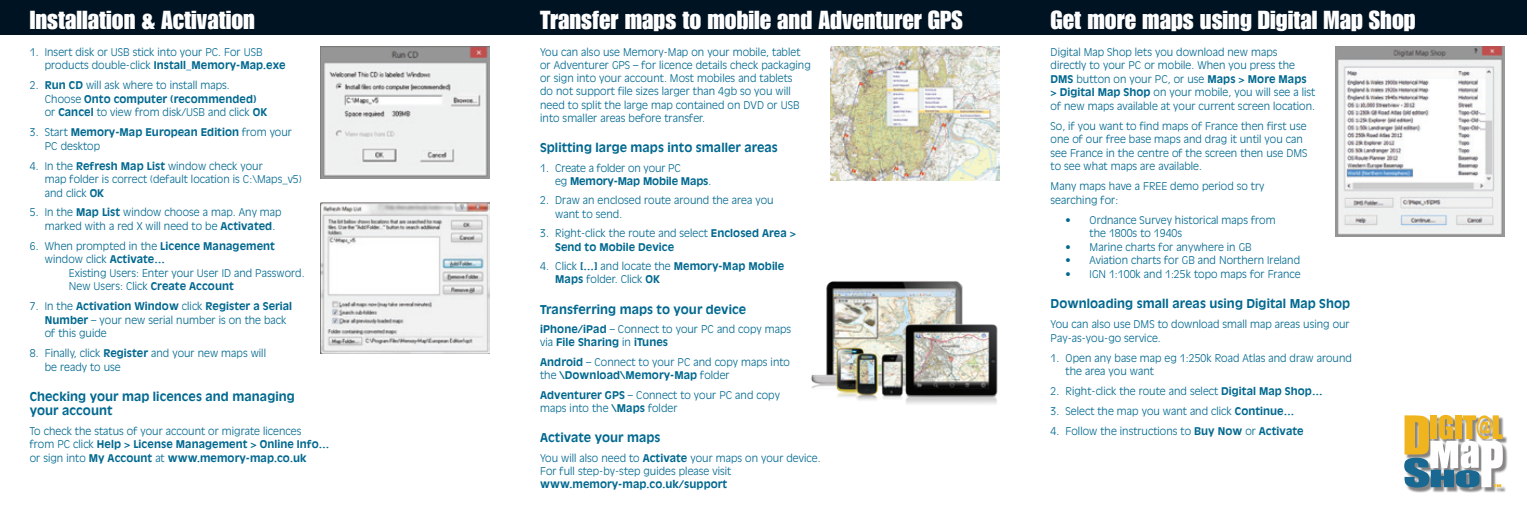
<style>
.page{position:relative;width:1527px;height:511px;background:#fff}
.page>*{position:absolute;margin:0;border:0;box-sizing:border-box;transform-origin:0 0}
.t1{font:25.5px "Impact";color:#fff}
.t2{font:700 12px/13.5px "Antique Olive";letter-spacing:.005em;color:#00688f}
.t3{font:300 10.5px/13.5px "Antique Olive";letter-spacing:.005em;color:#00688f}
.t4{font:700 10.5px/13.5px "Antique Olive";letter-spacing:.005em;color:#00688f}
.s1{font-weight:700}
.s2{font-weight:300}
</style>
<div class="page">
<div style="left:0;top:0;width:1526px;height:34px;background:#001322"></div>
<img style="left:320px;top:47px;width:169px;height:132px">
<img style="left:830px;top:47px;width:169px;height:134px">
<img style="left:1335px;top:47px;width:169px;height:189px">
<img style="left:320px;top:202px;width:169px;height:151px">
<div style="left:1405px;top:415px;width:102px;height:77px;background:#231f20;opacity:.55"></div>
<svg style="left:1404px;top:414px;width:98px;height:73px"></svg>
<img style="left:811px;top:281px;width:187px;height:123px">
<img style="left:831px;top:340px;width:51px;height:64px">
<h1 class="t1" style="left:30px;top:5px;width:227px">Installation &amp; Activation</h1>
<h1 class="t1" style="left:540px;top:5px;width:424px">Transfer maps to mobile and Adventurer GPS</h1>
<h1 class="t1" style="left:1050px;top:5px;width:367px">Get more maps using Digital Map Shop</h1>
<p class="t3" style="left:45px;top:45px;width:242px;text-indent:-15px">1. Insert disk or USB stick into your PC. For USB products double-click <span class="s1">Install_Memory-Map.exe</span></p>
<p class="t3" style="left:45px;top:78px;width:224px;text-indent:-15px">2. <span class="s1">Run CD</span> will ask where to install maps.<br>Choose <span class="s1">Onto computer (recommended) </span>or <span class="s1">Cancel</span> to view from disk/USB and click <span class="s1">OK</span></p>
<p class="t4" style="left:45px;top:125px;width:249px;text-indent:-15px"><span class="s2">3. Start</span> Memory-Map European Edition <span class="s2">from your<br>PC desktop</span></p>
<p class="t3" style="left:45px;top:158px;width:258px;text-indent:-15px">4. In the <span class="s1">Refresh Map List</span> window check your<br>map folder is correct (default location is C:\Maps_v5) and click <span class="s1">OK</span></p>
<p class="t3" style="left:45px;top:205px;width:238px;text-indent:-15px">5. In the <span class="s1">Map List</span> window choose a map. Any map marked with a red X will need to be <span class="s1">Activated</span>.</p>
<p class="t3" style="left:45px;top:239px;width:232px;text-indent:-15px">6. When prompted in the <span class="s1">Licence Management </span>window click <span class="s1">Activate…</span></p>
<p class="t3" style="left:69px;top:266px;width:237px">Existing Users: Enter your User ID and Password.<br>New Users: Click <span class="s1">Create Account</span></p>
<p class="t3" style="left:45px;top:299px;width:249px;text-indent:-15px">7. In the <span class="s1">Activation Window</span> click <span class="s1">Register a Serial<br>Number</span> – your new serial number is on the back of this guide</p>
<p class="t3" style="left:45px;top:346px;width:223px;text-indent:-15px">8. Finally, click <span class="s1">Register</span> and your new maps will be ready to use</p>
<p class="t2" style="left:30px;top:389px;width:267px">Checking your map licences and managing your account</p>
<p class="t3" style="left:30px;top:423px;width:301px">To check the status of your account or migrate licences<br>from PC click <span class="s1">Help &gt; License Management &gt; Online Info… </span>or sign into <span class="s1">My Account</span> at <span class="s1">www.memory-map.co.uk</span></p>
<p class="t3" style="left:1050px;top:45px;width:266px">Digital Map Shop lets you download new maps directly to your PC or mobile. When you press the <span class="s1">DMS</span> button on your PC, or use <span class="s1">Maps &gt; More Maps &gt; Digital Map Shop</span> on your mobile, you will see a list of new maps available at your current screen location.</p>
<p class="t3" style="left:1050px;top:119px;width:258px">So, if you want to find maps of France then first use one of our free base maps and drag it until you can see France in the centre of the screen then use DMS to see what maps are available.</p>
<p class="t3" style="left:1050px;top:179px;width:215px">Many maps have a FREE demo period so try searching for:</p>
<p class="t3" style="left:1089px;top:212px;width:187px;text-indent:-24px">• Ordnance Survey historical maps from the 1800s to 1940s</p>
<p class="t3" style="left:1065px;top:239px;width:187px">• Marine charts for anywhere in GB</p>
<p class="t3" style="left:1065px;top:253px;width:236px">• Aviation charts for GB and Northern Ireland</p>
<p class="t3" style="left:1065px;top:266px;width:236px">• IGN 1:100k and 1:25k topo maps for France</p>
<p class="t2" style="left:1050px;top:296px;width:301px">Downloading small areas using Digital Map Shop</p>
<p class="t3" style="left:1050px;top:317px;width:301px">You can also use DMS to download small map areas using our<br>Pay-as-you-go service.</p>
<p class="t3" style="left:1065px;top:350px;width:288px;text-indent:-15px">1. Open any base map eg 1:250k Road Atlas and draw around the area you want</p>
<p class="t3" style="left:1050px;top:383px;width:273px">2. Right-click the route and select <span class="s1">Digital Map Shop…</span></p>
<p class="t3" style="left:1050px;top:403px;width:245px">3. Select the map you want and click <span class="s1">Continue…</span></p>
<p class="t3" style="left:1050px;top:423px;width:254px">4. Follow the instructions to <span class="s1">Buy Now</span> or <span class="s1">Activate</span></p>
<p class="t3" style="left:540px;top:45px;width:272px">You can also use Memory-Map on your mobile, tablet or Adventurer GPS – for licence details check packaging or sign into your account. Most mobiles and tablets<br>do not support file sizes larger than 4gb so you will need to split the large map contained on DVD or USB into smaller areas before transfer.</p>
<p class="t2" style="left:540px;top:140px;width:239px">Splitting large maps into smaller areas</p>
<p class="t3" style="left:555px;top:161px;width:158px;text-indent:-15px">1. Create a folder on your PC<br>eg <span class="s1">Memory-Map Mobile Maps</span>.</p>
<p class="t3" style="left:555px;top:193px;width:220px;text-indent:-15px">2. Draw an enclosed route around the area you want to send.</p>
<p class="t4" style="left:555px;top:226px;width:242px;text-indent:-15px"><span class="s2">3. Right-click the route and select</span> Enclosed Area &gt;<br>Send to Mobile Device</p>
<p class="t3" style="left:555px;top:259px;width:231px;text-indent:-15px">4. Click <span class="s1">[…]</span> and locate the <span class="s1">Memory-Map Mobile<br>Maps</span> folder. Click <span class="s1">OK</span></p>
<p class="t2" style="left:540px;top:301px;width:207px">Transferring maps to your device</p>
<p class="t3" style="left:540px;top:322px;width:252px"><span class="s1">iPhone/iPad</span> – Connect to your PC and copy maps via <span class="s1">File Sharing</span> in <span class="s1">iTunes</span></p>
<p class="t3" style="left:540px;top:355px;width:251px"><span class="s1">Android</span> – Connect to your PC and copy maps into the <span class="s1">\Download\Memory-Map</span> folder</p>
<p class="t3" style="left:540px;top:387px;width:241px"><span class="s1">Adventurer GPS</span> – Connect to your PC and copy maps into the <span class="s1">\Maps</span> folder</p>
<p class="t2" style="left:540px;top:430px;width:122px">Activate your maps</p>
<p class="t3" style="left:540px;top:450px;width:282px">You will also need to <span class="s1">Activate</span> your maps on your device.<br>For full step-by-step guides please visit</p>
<p class="t4" style="left:540px;top:477px;width:188px">www.memory-map.co.uk/support</p>
</div>
